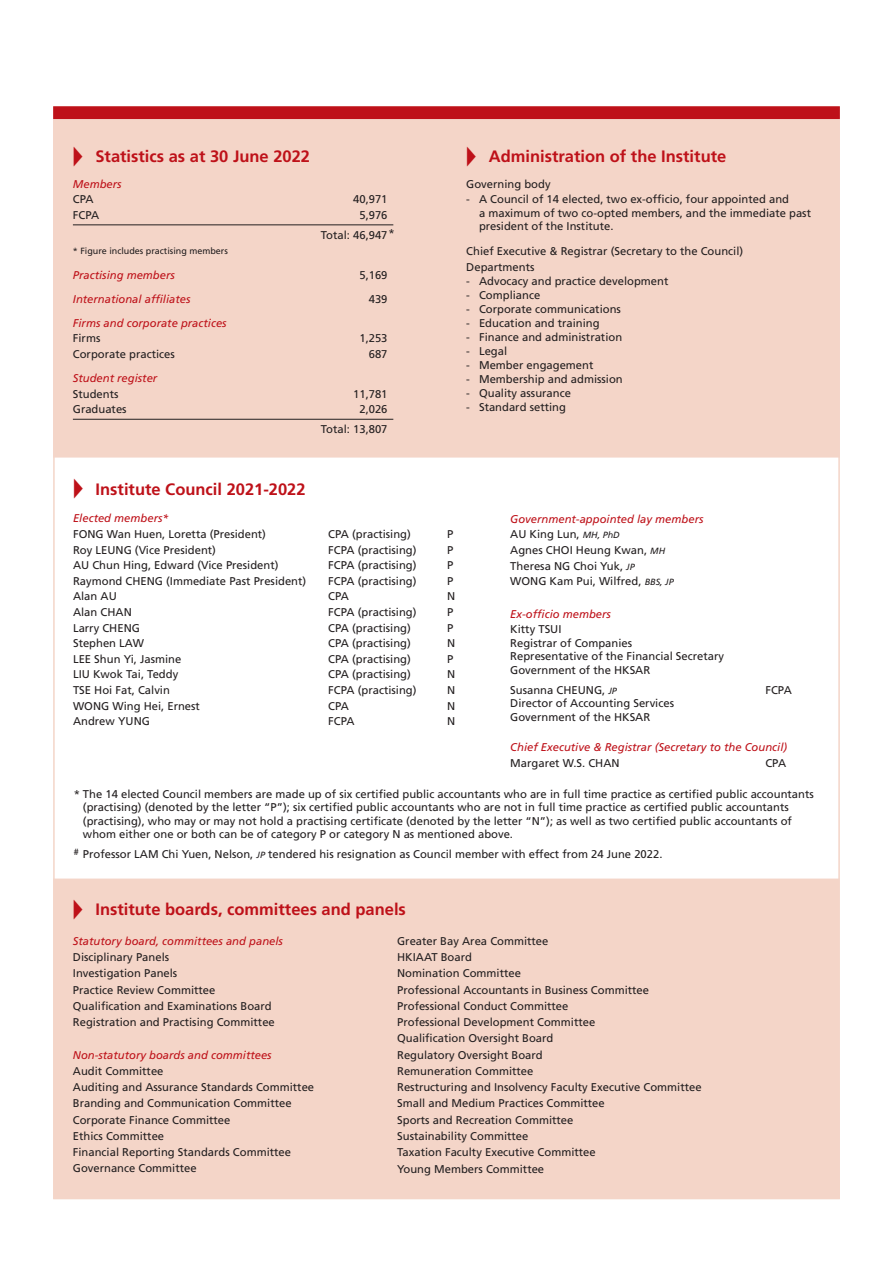
<style>
.page{position:relative;width:893px;height:1263px;background:#fff}
.page>*{position:absolute;margin:0;border:0;box-sizing:border-box;transform-origin:0 0}
.t1{font:700 16.5px "Frutiger";color:#be1119}
.t2{font:11.25px/16.2px "Frutiger";color:#231f20}
.t3{font:italic 11.25px "Frutiger";color:#be1119}
.t4{font:9px "Frutiger";color:#231f20}
.s1{font-style:italic;color:#be1119}
.s2{font-style:italic;font-size:9px}
</style>
<div class="page">
<div style="left:54px;top:879px;width:785px;height:319px;background:#f4d5c8"></div>
<div style="left:53px;top:878px;width:787px;height:321px;border:2px solid #f4d5c8"></div>
<div style="left:53px;top:119px;width:787px;height:339px;background:#f4d5c8;border:2px solid #f4d5c8"></div>
<div style="left:53px;top:106px;width:787px;height:13px;background:#be1119;border:2px solid #be1119"></div>
<hr style="left:73px;top:224px;width:320px;height:1px;background:#231f20">
<hr style="left:73px;top:419px;width:320px;height:1px;background:#231f20">
<h1 class="t1" style="left:73px;top:147px;width:239px">◆ Statistics as at 30 June 2022</h1>
<p class="t3" style="left:73px;top:177px;width:50px">Members</p>
<p class="t2" style="left:73px;top:191px;width:22px">CPA</p>
<p class="t2" style="left:353px;top:191px;width:36px">40,971</p>
<p class="t2" style="left:73px;top:207px;width:28px">FCPA</p>
<p class="t2" style="left:321px;top:205px;width:68px;line-height:20px;text-align:right">5,976<br>Total: 46,947</p>
<p class="t4" style="left:73px;top:245px;width:157px">* Figure includes practising members</p>
<p class="t3" style="left:73px;top:268px;width:103px">Practising members</p>
<p class="t2" style="left:359px;top:267px;width:30px">5,169</p>
<p class="t3" style="left:73px;top:292px;width:119px">International affiliates</p>
<p class="t2" style="left:369px;top:291px;width:20px">439</p>
<p class="t3" style="left:73px;top:316px;width:155px">Firms and corporate practices</p>
<p class="t2" style="left:73px;top:330px;width:29px">Firms</p>
<p class="t2" style="left:359px;top:330px;width:30px">1,253</p>
<p class="t2" style="left:73px;top:346px;width:103px">Corporate practices</p>
<p class="t2" style="left:369px;top:346px;width:20px">687</p>
<p class="t3" style="left:73px;top:372px;width:86px">Student register</p>
<p class="t2" style="left:73px;top:386px;width:47px">Students</p>
<p class="t2" style="left:353px;top:386px;width:36px">11,781</p>
<p class="t2" style="left:73px;top:401px;width:55px">Graduates</p>
<p class="t2" style="left:321px;top:399px;width:68px;line-height:20px;text-align:right">2,026<br>Total: 13,807</p>
<p class="t2" style="left:389px;top:225px;width:8px">*</p>
<h1 class="t1" style="left:466px;top:147px;width:262px">◆ Administration of the Institute</h1>
<p class="t2" style="left:466px;top:176px;width:86px">Governing body</p>
<p class="t2" style="left:479px;top:193px;width:333px;line-height:13.5px;text-indent:-13px">- A Council of 14 elected, two ex-officio, four appointed and<br>a maximum of two co-opted members, and the immediate past president of the Institute.</p>
<p class="t2" style="left:466px;top:242px;width:278px;line-height:17px">Chief Executive &amp; Registrar (Secretary to the Council)<br>Departments</p>
<p class="t2" style="left:466px;top:273px;width:204px">- Advocacy and practice development</p>
<p class="t2" style="left:466px;top:287px;width:76px">- Compliance</p>
<p class="t2" style="left:466px;top:301px;width:156px">- Corporate communications</p>
<p class="t2" style="left:466px;top:315px;width:135px">- Education and training</p>
<p class="t2" style="left:466px;top:329px;width:157px">- Finance and administration</p>
<p class="t2" style="left:466px;top:343px;width:42px">- Legal</p>
<p class="t2" style="left:466px;top:357px;width:129px">- Member engagement</p>
<p class="t2" style="left:466px;top:371px;width:158px">- Membership and admission</p>
<p class="t2" style="left:466px;top:385px;width:106px">- Quality assurance</p>
<p class="t2" style="left:466px;top:399px;width:101px">- Standard setting</p>
<h1 class="t1" style="left:73px;top:479px;width:234px">◆ Institute Council 2021-2022</h1>
<p class="t3" style="left:73px;top:512px;width:97px">Elected members*</p>
<p class="t2" style="left:73px;top:526px;width:194px">FONG Wan Huen, Loretta (President)</p>
<p class="t2" style="left:328px;top:526px;width:84px">CPA (practising)</p>
<p class="t2" style="left:447px;top:526px;width:8px">P</p>
<p class="t2" style="left:73px;top:542px;width:144px">Roy LEUNG (Vice President)</p>
<p class="t2" style="left:328px;top:542px;width:90px">FCPA (practising)</p>
<p class="t2" style="left:447px;top:542px;width:8px">P</p>
<p class="t2" style="left:73px;top:557px;width:207px">AU Chun Hing, Edward (Vice President)</p>
<p class="t2" style="left:328px;top:557px;width:90px">FCPA (practising)</p>
<p class="t2" style="left:447px;top:557px;width:8px">P</p>
<p class="t2" style="left:73px;top:573px;width:235px">Raymond CHENG (Immediate Past President)</p>
<p class="t2" style="left:328px;top:573px;width:90px">FCPA (practising)</p>
<p class="t2" style="left:447px;top:573px;width:8px">P</p>
<p class="t2" style="left:73px;top:588px;width:45px">Alan AU</p>
<p class="t2" style="left:328px;top:588px;width:22px">CPA</p>
<p class="t2" style="left:447px;top:588px;width:10px">N</p>
<p class="t2" style="left:73px;top:604px;width:60px">Alan CHAN</p>
<p class="t2" style="left:328px;top:604px;width:90px">FCPA (practising)</p>
<p class="t2" style="left:447px;top:604px;width:8px">P</p>
<p class="t2" style="left:73px;top:620px;width:68px">Larry CHENG</p>
<p class="t2" style="left:328px;top:620px;width:84px">CPA (practising)</p>
<p class="t2" style="left:447px;top:620px;width:8px">P</p>
<p class="t2" style="left:73px;top:635px;width:73px">Stephen LAW</p>
<p class="t2" style="left:328px;top:635px;width:84px">CPA (practising)</p>
<p class="t2" style="left:447px;top:635px;width:10px">N</p>
<p class="t2" style="left:73px;top:651px;width:110px">LEE Shun Yi, Jasmine</p>
<p class="t2" style="left:328px;top:651px;width:84px">CPA (practising)</p>
<p class="t2" style="left:447px;top:651px;width:8px">P</p>
<p class="t2" style="left:73px;top:666px;width:107px">LIU Kwok Tai, Teddy</p>
<p class="t2" style="left:328px;top:666px;width:84px">CPA (practising)</p>
<p class="t2" style="left:447px;top:666px;width:10px">N</p>
<p class="t2" style="left:73px;top:682px;width:98px">TSE Hoi Fat, Calvin</p>
<p class="t2" style="left:328px;top:682px;width:90px">FCPA (practising)</p>
<p class="t2" style="left:447px;top:682px;width:10px">N</p>
<p class="t2" style="left:73px;top:698px;width:128px">WONG Wing Hei, Ernest</p>
<p class="t2" style="left:328px;top:698px;width:22px">CPA</p>
<p class="t2" style="left:447px;top:698px;width:10px">N</p>
<p class="t2" style="left:73px;top:713px;width:78px">Andrew YUNG</p>
<p class="t2" style="left:328px;top:713px;width:28px">FCPA</p>
<p class="t2" style="left:447px;top:713px;width:10px">N</p>
<p class="t2" style="left:510px;top:511px;width:195px;line-height:15.6px"><span class="s1">Government-appointed lay members<br></span>AU King Lun, <span class="s2">MH, PhD<br></span>Agnes CHOI Heung Kwan, <span class="s2">MH<br></span>Theresa NG Choi Yuk, <span class="s2">JP<br></span>WONG Kam Pui, Wilfred, <span class="s2">BBS, JP</span></p>
<p class="t3" style="left:510px;top:607px;width:102px">Ex-officio members</p>
<p class="t2" style="left:510px;top:623px;width:215px;line-height:13.5px">Kitty TSUI<br>Registrar of Companies<br>Representative of the Financial Secretary<br>Government of the HKSAR</p>
<p class="t2" style="left:510px;top:682px;width:108px">Susanna CHEUNG, <span class="s2">JP</span></p>
<p class="t2" style="left:765px;top:682px;width:28px">FCPA</p>
<p class="t2" style="left:510px;top:697px;width:165px;line-height:13.5px">Director of Accounting Services<br>Government of the HKSAR</p>
<p class="t3" style="left:510px;top:741px;width:278px">Chief Executive &amp; Registrar (Secretary to the Council)</p>
<p class="t2" style="left:510px;top:755px;width:111px">Margaret W.S. CHAN</p>
<p class="t2" style="left:765px;top:755px;width:22px">CPA</p>
<p class="t2" style="left:83px;top:787px;width:732px;line-height:13.5px;text-indent:-9px">* The 14 elected Council members are made up of six certified public accountants who are in full time practice as certified public accountants (practising) (denoted by the letter “P”); six certified public accountants who are not in full time practice as certified public accountants (practising), who may or may not hold a practising certificate (denoted by the letter “N”); as well as two certified public accountants of whom either one or both can be of category P or category N as mentioned above.</p>
<p class="t2" style="left:74px;top:846px;width:590px"><sup>#</sup> Professor LAM Chi Yuen, Nelson, <span class="s2">JP</span> tendered his resignation as Council member with effect from 24 June 2022.</p>
<h1 class="t1" style="left:73px;top:899px;width:335px">◆ Institute boards, committees and panels</h1>
<p class="t3" style="left:73px;top:934px;width:212px">Statutory board, committees and panels</p>
<p class="t2" style="left:73px;top:949px;width:203px">Disciplinary Panels<br>Investigation Panels<br>Practice Review Committee<br>Qualification and Examinations Board<br>Registration and Practising Committee</p>
<p class="t3" style="left:73px;top:1048px;width:200px">Non-statutory boards and committees</p>
<p class="t2" style="left:73px;top:1063px;width:243px">Audit Committee<br>Auditing and Assurance Standards Committee<br>Branding and Communication Committee<br>Corporate Finance Committee<br>Ethics Committee<br>Financial Reporting Standards Committee<br>Governance Committee</p>
<p class="t2" style="left:397px;top:933px;width:306px">Greater Bay Area Committee<br>HKIAAT Board<br>Nomination Committee<br>Professional Accountants in Business Committee<br>Professional Conduct Committee<br>Professional Development Committee<br>Qualification Oversight Board<br>Regulatory Oversight Board<br>Remuneration Committee<br>Restructuring and Insolvency Faculty Executive Committee<br>Small and Medium Practices Committee<br>Sports and Recreation Committee<br>Sustainability Committee<br>Taxation Faculty Executive Committee<br>Young Members Committee</p>
</div>
